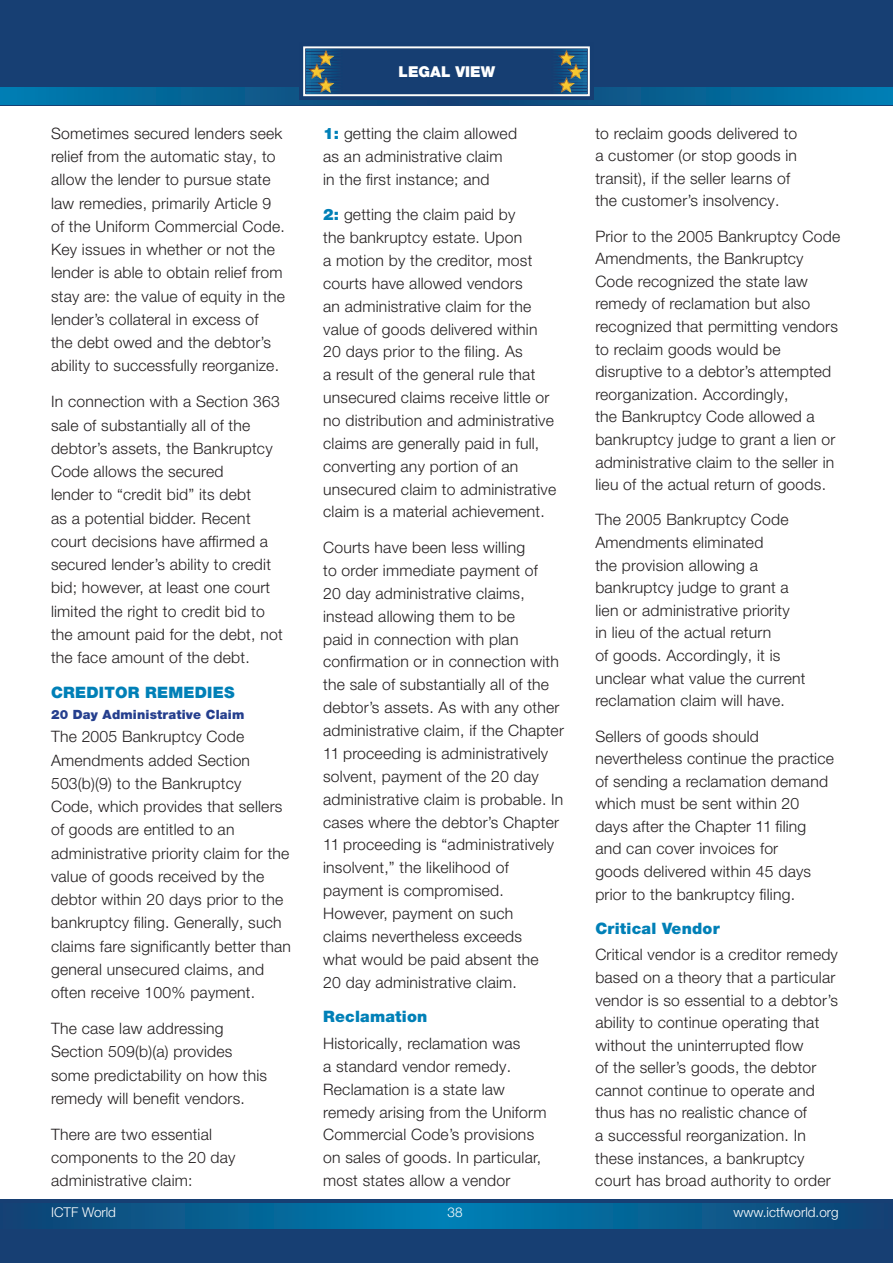
<style>
.page{position:relative;width:893px;height:1263px;background:#fff}
.page>*{position:absolute;margin:0;border:0;box-sizing:border-box;transform-origin:0 0}
.ICTF_Body_copy{font:300 15.75px/22.8px "Helvetica Neue LT Pro";letter-spacing:.015em;color:#231f20}
.ICTF_Subhead_2{font:900 15.75px "Helvetica Neue LT Pro";letter-spacing:.015em;color:#0080b7}
.ICTF_Subhead_2-2{font:900 15px "Helvetica Neue LT Pro";color:#fff}
.t1{font:300 13.5px "Helvetica Neue LT Pro";color:#fff}
.credit_title{font:900 12.75px "Helvetica Neue LT Pro";letter-spacing:.015em;color:#253f8e}
.s1{font-weight:900;color:#0080b7}
</style>
<div class="page">
<div style="left:0;top:0;width:893px;height:106px;background:#173f73"></div>
<svg style="left:0;top:87px;width:893px;height:17px;background:#056698"></svg>
<div style="left:0;top:1199px;width:893px;height:64px;background:#173f73"></div>
<svg style="left:38px;top:1203px;width:810px;height:26px;background:#066396"></svg>
<div style="left:299px;top:43px;width:295px;height:57px;background:#163e72"></div>
<div style="left:303px;top:46px;width:287px;height:50px;border:2px solid #fffefb"></div>
<svg style="left:306px;top:48px;width:62px;height:46px"></svg>
<svg style="left:525px;top:48px;width:62px;height:46px"></svg>
<p class="ICTF_Body_copy" style="left:51px;top:121px;width:235px;line-height:23.2px">Sometimes secured lenders seek relief from the automatic stay, to allow the lender to pursue state law remedies, primarily Article 9 of the Uniform Commercial Code.<br>Key issues in whether or not the lender is able to obtain relief from stay are: the value of equity in the lender’s collateral in excess of<br>the debt owed and the debtor’s ability to successfully reorganize.</p>
<p class="ICTF_Body_copy" style="left:51px;top:390px;width:233px;line-height:23.2px">In connection with a Section 363 sale of substantially all of the debtor’s assets, the Bankruptcy<br>Code allows the secured<br>lender to “credit bid” its debt<br>as a potential bidder. Recent court decisions have affirmed a secured lender’s ability to credit bid; however, at least one court limited the right to credit bid to the amount paid for the debt, not the face amount of the debt.</p>
<p class="ICTF_Subhead_2" style="left:51px;top:682px;width:185px">CREDITOR REMEDIES</p>
<p class="credit_title" style="left:51px;top:707px;width:195px">20 Day Administrative Claim</p>
<p class="ICTF_Body_copy" style="left:51px;top:725px;width:241px;line-height:23.2px">The 2005 Bankruptcy Code<br>Amendments added Section<br>503(b)(9) to the Bankruptcy<br>Code, which provides that sellers of goods are entitled to an administrative priority claim for the value of goods received by the debtor within 20 days prior to the bankruptcy filing. Generally, such claims fare significantly better than general unsecured claims, and often receive 100% payment.</p>
<p class="ICTF_Body_copy" style="left:51px;top:1016px;width:218px;line-height:23.2px">The case law addressing<br>Section 509(b)(a) provides some predictability on how this remedy will benefit vendors.</p>
<p class="ICTF_Body_copy" style="left:51px;top:1122px;width:186px;line-height:23.2px">There are two essential components to the 20 day administrative claim:</p>
<p class="ICTF_Subhead_2-2" style="left:399px;top:62px;width:98px">LEGAL VIEW</p>
<p class="ICTF_Body_copy" style="left:323px;top:121px;width:195px"><span class="s1">1:</span> getting the claim allowed as an administrative claim in the first instance; and</p>
<p class="ICTF_Body_copy" style="left:323px;top:203px;width:235px"><span class="s1">2:</span> getting the claim paid by<br>the bankruptcy estate. Upon<br>a motion by the creditor, most courts have allowed vendors<br>an administrative claim for the value of goods delivered within<br>20 days prior to the filing. As<br>a result of the general rule that unsecured claims receive little or no distribution and administrative claims are generally paid in full, converting any portion of an unsecured claim to administrative claim is a material achievement.</p>
<p class="ICTF_Body_copy" style="left:323px;top:536px;width:242px">Courts have been less willing<br>to order immediate payment of<br>20 day administrative claims, instead allowing them to be<br>paid in connection with plan confirmation or in connection with the sale of substantially all of the debtor’s assets. As with any other administrative claim, if the Chapter<br>11 proceeding is administratively solvent, payment of the 20 day administrative claim is probable. In cases where the debtor’s Chapter<br>11 proceeding is “administratively insolvent,” the likelihood of payment is compromised.<br>However, payment on such<br>claims nevertheless exceeds<br>what would be paid absent the<br>20 day administrative claim.</p>
<p class="ICTF_Subhead_2" style="left:323px;top:1007px;width:106px">Reclamation</p>
<p class="ICTF_Body_copy" style="left:323px;top:1031px;width:225px">Historically, reclamation was<br>a standard vendor remedy.<br>Reclamation is a state law remedy arising from the Uniform<br>Commercial Code’s provisions on sales of goods. In particular, most states allow a vendor</p>
<p class="ICTF_Body_copy" style="left:595px;top:121px;width:203px">to reclaim goods delivered to a customer (or stop goods in transit), if the seller learns of the customer’s insolvency.</p>
<p class="ICTF_Body_copy" style="left:595px;top:224px;width:246px">Prior to the 2005 Bankruptcy Code<br>Amendments, the Bankruptcy<br>Code recognized the state law remedy of reclamation but also recognized that permitting vendors to reclaim goods would be disruptive to a debtor’s attempted reorganization. Accordingly,<br>the Bankruptcy Code allowed a bankruptcy judge to grant a lien or administrative claim to the seller in lieu of the actual return of goods.</p>
<p class="ICTF_Body_copy" style="left:595px;top:508px;width:212px">The 2005 Bankruptcy Code<br>Amendments eliminated<br>the provision allowing a bankruptcy judge to grant a lien or administrative priority<br>in lieu of the actual return<br>of goods. Accordingly, it is unclear what value the current reclamation claim will have.</p>
<p class="ICTF_Body_copy" style="left:595px;top:724px;width:240px">Sellers of goods should nevertheless continue the practice of sending a reclamation demand which must be sent within 20 days after the Chapter 11 filing and can cover invoices for<br>goods delivered within 45 days prior to the bankruptcy filing.</p>
<p class="ICTF_Subhead_2" style="left:595px;top:918px;width:126px">Critical Vendor</p>
<p class="ICTF_Body_copy" style="left:595px;top:943px;width:244px">Critical vendor is a creditor remedy based on a theory that a particular vendor is so essential to a debtor’s ability to continue operating that without the uninterrupted flow<br>of the seller’s goods, the debtor cannot continue to operate and thus has no realistic chance of<br>a successful reorganization. In these instances, a bankruptcy court has broad authority to order</p>
<p class="t1" style="left:51px;top:1204px;width:67px">ICTF World</p>
<p class="t1" style="left:447px;top:1204px;width:17px">38</p>
<p class="t1" style="left:733px;top:1204px;width:107px">www.ictfworld.org</p>
</div>
